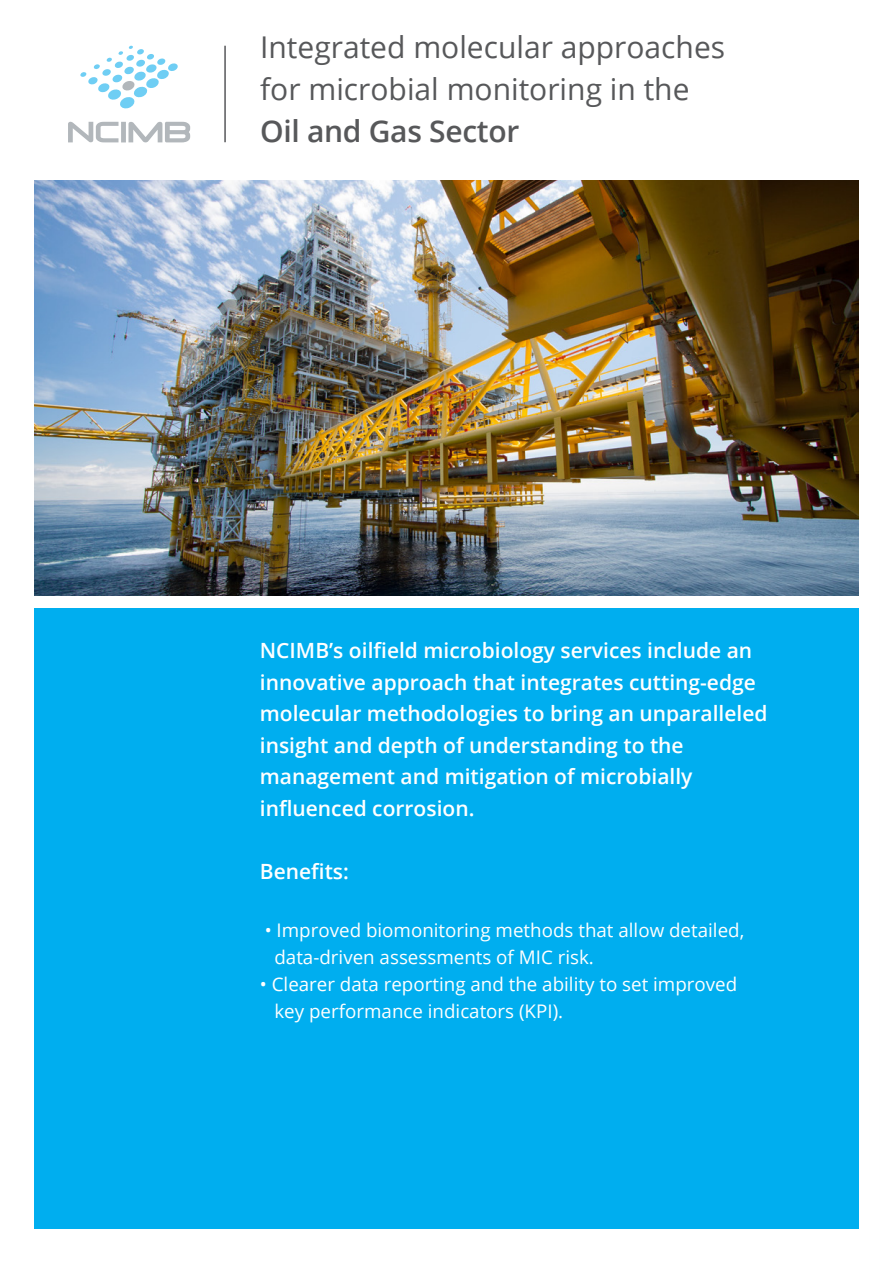
<style>
.page{position:relative;width:893px;height:1263px;background:#fff}
.page>*{position:absolute;margin:0;border:0;box-sizing:border-box;transform-origin:0 0}
.t1{font:30px/42px "Open Sans";color:#57585a}
.t2{font:600 21px/31.5px "Open Sans";color:#fff}
.t3{font:18.75px/27px "Open Sans";color:#fff}
.s1{font-weight:600}
</style>
<div class="page">
<img style="left:34px;top:181px;width:825px;height:414px">
<div style="left:34px;top:608px;width:825px;height:621px;background:#00aeef"></div>
<hr style="left:224px;top:46px;width:2px;height:96px;background:#57585a">
<svg style="left:68px;top:122px;width:51px;height:20px"></svg>
<div style="left:121px;top:122px;width:5px;height:20px;background:#b2b7bb"></div>
<svg style="left:128px;top:122px;width:62px;height:20px"></svg>
<svg style="left:80px;top:46px;width:98px;height:63px"></svg>
<p class="t1" style="left:260px;top:26px;width:466px">Integrated molecular approaches for microbial monitoring in the<br><span class="s1">Oil and Gas Sector</span></p>
<p class="t2" style="left:260px;top:634px;width:509px">NCIMB’s oilfield microbiology services include an innovative approach that integrates cutting-edge molecular methodologies to bring an unparalleled insight and depth of understanding to the management and mitigation of microbially influenced corrosion.</p>
<p class="t2" style="left:260px;top:855px;width:91px">Benefits:</p>
<p class="t3" style="left:274px;top:916px;width:471px;text-indent:-10px">• Improved biomonitoring methods that allow detailed, data-driven assessments of MIC risk.</p>
<p class="t3" style="left:274px;top:970px;width:464px;text-indent:-15px">• Clearer data reporting and the ability to set improved key performance indicators (KPI).</p>
</div>
